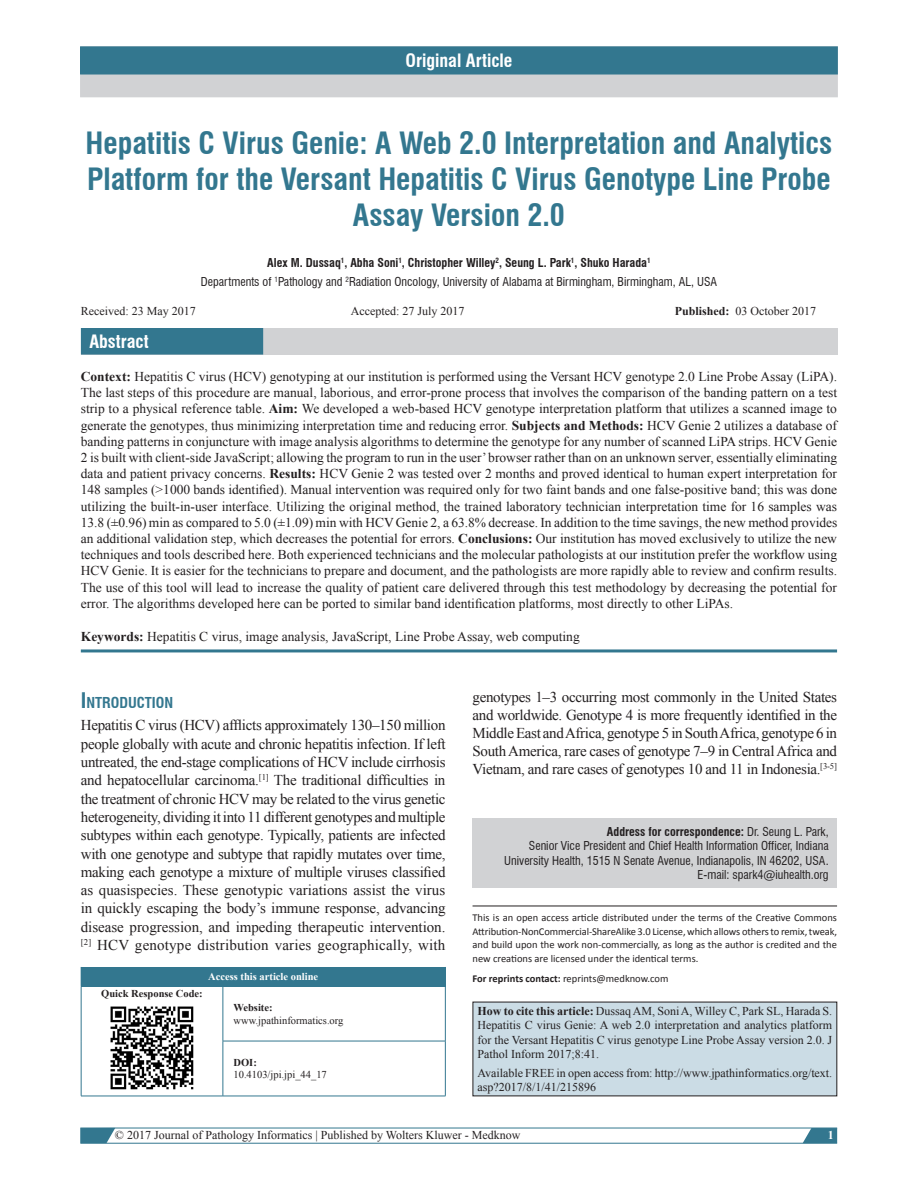
<style>
.page{position:relative;width:918px;height:1188px;background:#fff}
.page>*{position:absolute;margin:0;border:0;box-sizing:border-box;transform-origin:0 0}
.AT{font:700 condensed 30px/36px "Swiss 721 BT";color:#33778f;text-align:center}
.AH{font:700 condensed 18px "Swiss 721 BT";color:#fff}
.ABSH{font:700 condensed 18px "Swiss 721 BT";color:#fff}
.TX{font:15px/18.3px "Times New Roman";letter-spacing:-.005em;color:#231f20;text-align:justify}
.t1{font:700 condensed 14.7px "Swiss 721 BT";color:#33778f}
.ABS{font:13.5px/16.2px "Times New Roman";color:#231f20;text-align:justify}
.KWD{font:13.5px "Times New Roman";color:#231f20}
.HTC{font:12px/14.4px "Times New Roman";color:#231f20;text-align:justify}
.ADD{font:condensed 12px/14.4px "Swiss 721 BT";color:#231f20;text-align:right}
.AFF{font:condensed 12px "Swiss 721 BT";color:#231f20}
.AU{font:700 condensed 12px "Swiss 721 BT";color:#231f20}
.HIS{font:12px "Times New Roman";color:#231f20}
.t2{font:700 12px "Times New Roman";color:#fff}
.OS{font:10.5px/13.5px "Calibri";color:#231f20;text-align:justify}
.Website{font:10.5px/12.6px "Times New Roman";color:#231f20}
.ATAO{font:700 10.5px "Times New Roman";color:#fff}
.QRC{font:700 10.5px "Times New Roman";color:#231f20}
.s1{font-weight:700}
.s2{font-size:21px}
</style>
<div class="page">
<svg style="left:80px;top:1128px;width:758px;height:16px"></svg>
<div style="left:81px;top:328px;width:756px;height:27px;background:#d1d2d4"></div>
<div style="left:81px;top:328px;width:182px;height:27px;background:#33778f"></div>
<div style="left:80px;top:46px;width:758px;height:51px;background:#d1d2d4"></div>
<div style="left:81px;top:47px;width:756px;height:27px;background:#33778f"></div>
<div style="left:80px;top:46px;width:758px;height:29px;border:2px solid #33778f"></div>
<hr style="left:81px;top:649px;width:756px;height:3px;background:#33778f">
<div style="left:473px;top:818px;width:364px;height:70px;background:#d1d2d4"></div>
<div style="left:81px;top:967px;width:364px;height:19px;background:#33778f"></div>
<svg style="left:445px;top:967px;width:1px;height:19px"></svg>
<hr style="left:81px;top:986px;width:1px;height:55px;background:#33778f">
<hr style="left:81px;top:1041px;width:1px;height:55px;background:#33778f">
<hr style="left:81px;top:986px;width:142px;height:1px;background:#33778f">
<hr style="left:223px;top:986px;width:1px;height:55px;background:#33778f">
<hr style="left:223px;top:986px;width:223px;height:1px;background:#33778f">
<hr style="left:445px;top:986px;width:1px;height:55px;background:#33778f">
<hr style="left:81px;top:1096px;width:142px;height:1px;background:#33778f">
<hr style="left:223px;top:1041px;width:1px;height:55px;background:#33778f">
<hr style="left:223px;top:1041px;width:223px;height:1px;background:#33778f">
<hr style="left:445px;top:1041px;width:1px;height:55px;background:#33778f">
<hr style="left:223px;top:1096px;width:223px;height:1px;background:#33778f">
<img style="left:110px;top:1006px;width:84px;height:84px">
<hr style="left:473px;top:906px;width:364px;height:1px;background:#231f20">
<div style="left:473px;top:1002px;width:364px;height:94px;background:#cbdce5"></div>
<p class="AH" style="left:405px;top:50px;width:109px">Original Article</p>
<p class="AT" style="left:86px;top:125px;width:748px">Hepatitis C Virus Genie: A Web 2.0 Interpretation and Analytics<br>Platform for the Versant Hepatitis C Virus Genotype Line Probe<br>Assay Version 2.0</p>
<p class="AU" style="left:267px;top:255px;width:385px">Alex M. Dussaq<sup>1</sup>, Abha Soni<sup>1</sup>, Christopher Willey<sup>2</sup>, Seung L. Park<sup>1</sup>, Shuko Harada<sup>1</sup></p>
<p class="AFF" style="left:201px;top:274px;width:518px">Departments of <sup>1</sup>Pathology and <sup>2</sup>Radiation Oncology, University of Alabama at Birmingham, Birmingham, AL, USA</p>
<p class="HIS" style="left:81px;top:303px;width:116px">Received: 23 May 2017</p>
<p class="HIS" style="left:351px;top:303px;width:115px">Accepted: 27 July 2017</p>
<p class="HIS" style="left:675px;top:303px;width:143px"><span class="s1">Published:</span> 03 October 2017</p>
<p class="ABSH" style="left:89px;top:331px;width:61px">Abstract</p>
<p class="ABS" style="left:81px;top:368px;width:758px"><span class="s1">Context:</span> Hepatitis C virus (HCV) genotyping at our institution is performed using the Versant HCV genotype 2.0 Line Probe Assay (LiPA).<br>The last steps of this procedure are manual, laborious, and error‑prone process that involves the comparison of the banding pattern on a test strip to a physical reference table. <span class="s1">Aim:</span> We developed a web‑based HCV genotype interpretation platform that utilizes a scanned image to generate the genotypes, thus minimizing interpretation time and reducing error. <span class="s1">Subjects and Methods:</span> HCV Genie 2 utilizes a database of banding patterns in conjuncture with image analysis algorithms to determine the genotype for any number of scanned LiPA strips. HCV Genie 2 is built with client‑side JavaScript; allowing the program to run in the user’ browser rather than on an unknown server, essentially eliminating data and patient privacy concerns. <span class="s1">Results:</span> HCV Genie 2 was tested over 2 months and proved identical to human expert interpretation for 148 samples (&gt;1000 bands identified). Manual intervention was required only for two faint bands and one false‑positive band; this was done utilizing the built‑in‑user interface. Utilizing the original method, the trained laboratory technician interpretation time for 16 samples was 13.8 (±0.96) min as compared to 5.0 (±1.09) min with HCV Genie 2, a 63.8% decrease. In addition to the time savings, the new method provides an additional validation step, which decreases the potential for errors. <span class="s1">Conclusions:</span> Our institution has moved exclusively to utilize the new techniques and tools described here. Both experienced technicians and the molecular pathologists at our institution prefer the workflow using HCV Genie. It is easier for the technicians to prepare and document, and the pathologists are more rapidly able to review and confirm results.<br>The use of this tool will lead to increase the quality of patient care delivered through this test methodology by decreasing the potential for error. The algorithms developed here can be ported to similar band identification platforms, most directly to other LiPAs.</p>
<p class="KWD" style="left:81px;top:627px;width:500px"><span class="s1">Keywords:</span> Hepatitis C virus, image analysis, JavaScript, Line Probe Assay, web computing</p>
<h1 class="t1" style="left:81px;top:694px;width:94px"><span class="s2">I</span>NTRODUCTION</h1>
<p class="TX" style="left:81px;top:716px;width:366px">Hepatitis C virus (HCV) afflicts approximately 130–150 million people globally with acute and chronic hepatitis infection. If left untreated, the end‑stage complications of HCV include cirrhosis and hepatocellular carcinoma.<sup>[1]</sup> The traditional difficulties in the treatment of chronic HCV may be related to the virus genetic heterogeneity, dividing it into 11 different genotypes and multiple subtypes within each genotype. Typically, patients are infected with one genotype and subtype that rapidly mutates over time, making each genotype a mixture of multiple viruses classified as quasispecies. These genotypic variations assist the virus in quickly escaping the body’s immune response, advancing disease progression, and impeding therapeutic intervention. <sup>[2]</sup> HCV genotype distribution varies geographically, with</p>
<p class="ATAO" style="left:208px;top:969px;width:111px">Access this article online</p>
<p class="QRC" style="left:101px;top:986px;width:103px">Quick Response Code:</p>
<p class="Website" style="left:234px;top:1001px;width:111px"><span class="s1">Website: </span>www.jpathinformatics.org</p>
<p class="Website" style="left:234px;top:1056px;width:95px"><span class="s1">DOI:<br></span>10.4103/jpi.jpi_44_17</p>
<p class="TX" style="left:472px;top:688px;width:366px">genotypes 1–3 occurring most commonly in the United States and worldwide. Genotype 4 is more frequently identified in the Middle East and Africa, genotype 5 in South Africa, genotype 6 in South America, rare cases of genotype 7–9 in Central Africa and Vietnam, and rare cases of genotypes 10 and 11 in Indonesia.<sup>[3‑5]</sup></p>
<p class="ADD" style="left:504px;top:824px;width:326px"><span class="s1">Address for correspondence:</span> Dr. Seung L. Park,<br>Senior Vice President and Chief Health Information Officer, Indiana University Health, 1515 N Senate Avenue, Indianapolis, IN 46202, USA.<br>E‑mail: spark4@iuhealth.org</p>
<p class="OS" style="left:473px;top:911px;width:366px">This is an open access article distributed under the terms of the Creative Commons Attribution-NonCommercial-ShareAlike 3.0 License, which allows others to remix, tweak, and build upon the work non-commercially, as long as the author is credited and the new creations are licensed under the identical terms.</p>
<p class="OS" style="left:473px;top:971px;width:198px"><span class="s1">For reprints contact:</span> reprints@medknow.com</p>
<p class="HTC" style="left:478px;top:1003px;width:356px"><span class="s1">How to cite this article:</span> Dussaq AM, Soni A, Willey C, Park SL, Harada S.<br>Hepatitis C virus Genie: A web 2.0 interpretation and analytics platform for the Versant Hepatitis C virus genotype Line Probe Assay version 2.0. J Pathol Inform 2017;8:41.</p>
<p class="HTC" style="left:478px;top:1065px;width:356px">Available FREE in open access from: http://www.jpathinformatics.org/text. asp?2017/8/1/41/215896</p>
<p class="HTC" style="left:115px;top:1128px;width:407px">© 2017 Journal of Pathology Informatics | Published by Wolters Kluwer - Medknow</p>
<p class="t2" style="left:828px;top:1127px;width:7px">1</p>
</div>
